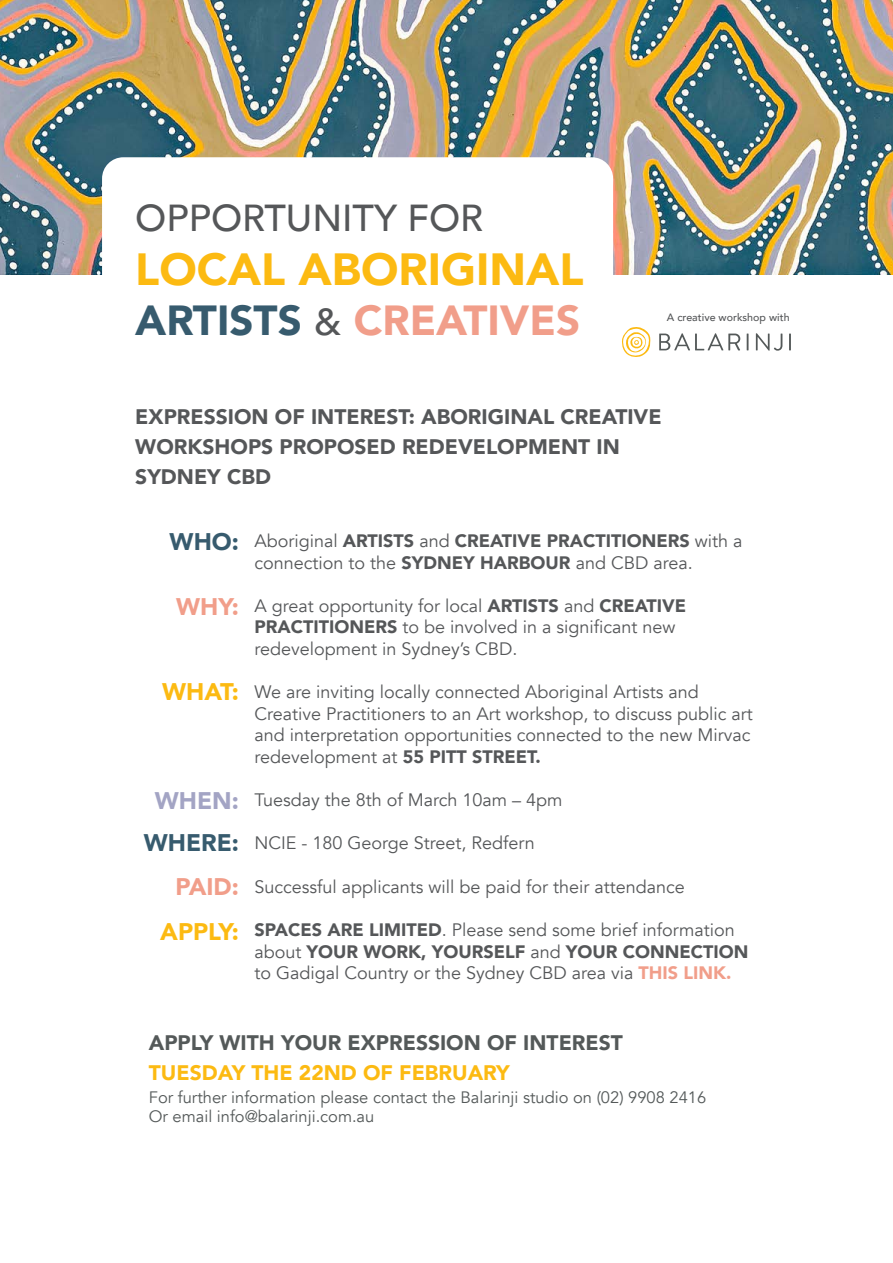
<style>
.page{position:relative;width:893px;height:1263px;background:#fff}
.page>*{position:absolute;margin:0;border:0;box-sizing:border-box;transform-origin:0 0}
.t1{font:900 45px "Avenir";color:#fcba12}
.t2{font:900 42px "Avenir";color:#f19e8a}
.t3{font:500 37.5px "Avenir";color:#555759}
.t4{font:900 24px "Avenir";color:#fcba12}
.t5{font:900 24px "Avenir";color:#375b6e}
.t6{font:900 24px "Avenir";color:#f19e8a}
.t7{font:900 24px "Avenir";color:#a3a4c4}
.t8{font:900 21px/30px "Avenir";color:#555759}
.t9{font:900 21px "Avenir";color:#545959}
.t10{font:900 21px "Avenir";color:#fcba12}
.t11{font:18px/21.6px "Avenir";color:#555759}
.t12{font:16.5px/19.8px "Avenir";color:#545959}
.t13{font:500 10.65px "Avenir";color:#555759}
.s1{color:#375b6e}
.s2{font-weight:500;font-size:37.5px;color:#555759}
.s3{font-weight:900}
.s4{font-weight:900;color:#f19e8a}
</style>
<div class="page">
<img style="left:0;top:0;width:893px;height:274px">
<div style="left:102px;top:157px;width:511px;height:236px;background:#fff;border-radius:21px"></div>
<svg style="left:622px;top:327px;width:29px;height:30px"></svg>
<svg style="left:659px;top:333px;width:81px;height:17px"></svg>
<svg style="left:747px;top:334px;width:1px;height:16px"></svg>
<svg style="left:756px;top:333px;width:26px;height:18px"></svg>
<svg style="left:789px;top:334px;width:2px;height:16px"></svg>
<h3 class="t3" style="left:135px;top:185px;width:349px">OPPORTUNITY FOR</h3>
<h1 class="t1" style="left:135px;top:230px;width:450px">LOCAL ABORIGINAL</h1>
<h2 class="t2" style="left:135px;top:284px;width:446px"><span class="s1">ARTISTS</span> <span class="s2">&amp;</span> CREATIVES</h2>
<p class="t13" style="left:667px;top:308px;width:124px">A creative workshop with</p>
<p class="t8" style="left:135px;top:401px;width:528px">EXPRESSION OF INTEREST: ABORIGINAL CREATIVE<br>WORKSHOPS PROPOSED REDEVELOPMENT IN<br>SYDNEY CBD</p>
<h3 class="t5" style="left:170px;top:521px;width:71px">WHO:</h3>
<h3 class="t6" style="left:176px;top:586px;width:64px">WHY:</h3>
<h3 class="t4" style="left:162px;top:671px;width:78px">WHAT:</h3>
<h3 class="t7" style="left:155px;top:780px;width:85px">WHEN:</h3>
<h3 class="t5" style="left:144px;top:822px;width:97px">WHERE:</h3>
<h3 class="t6" style="left:175px;top:866px;width:65px">PAID:</h3>
<h3 class="t4" style="left:160px;top:911px;width:80px">APPLY:</h3>
<p class="t11" style="left:254px;top:530px;width:489px">Aboriginal <span class="s3">ARTISTS</span> and <span class="s3">CREATIVE PRACTITIONERS</span> with a connection to the <span class="s3">SYDNEY HARBOUR</span> and CBD area.</p>
<p class="t11" style="left:254px;top:595px;width:433px">A great opportunity for local <span class="s3">ARTISTS</span> and <span class="s3">CREATIVE<br>PRACTITIONERS</span> to be involved in a significant new redevelopment in Sydney’s CBD.</p>
<p class="t11" style="left:254px;top:682px;width:500px">We are inviting locally connected Aboriginal Artists and Creative Practitioners to an Art workshop, to discuss public art and interpretation opportunities connected to the new Mirvac redevelopment at <span class="s3">55 PITT STREET.</span></p>
<p class="t11" style="left:254px;top:790px;width:310px">Tuesday the 8th of March 10am – 4pm</p>
<p class="t11" style="left:254px;top:833px;width:282px">NCIE - 180 George Street, Redfern</p>
<p class="t11" style="left:254px;top:876px;width:432px">Successful applicants will be paid for their attendance</p>
<p class="t11" style="left:254px;top:919px;width:495px"><span class="s3">SPACES ARE LIMITED</span>. Please send some brief information about <span class="s3">YOUR WORK, YOURSELF</span> and <span class="s3">YOUR CONNECTION </span>to Gadigal Country or the Sydney CBD area via <span class="s4">THIS LINK.</span></p>
<p class="t9" style="left:149px;top:1025px;width:475px">APPLY WITH YOUR EXPRESSION OF INTEREST</p>
<p class="t10" style="left:149px;top:1055px;width:362px">TUESDAY THE 22ND OF FEBRUARY</p>
<p class="t12" style="left:149px;top:1087px;width:559px">For further information please contact the Balarinji studio on (02) 9908 2416<br>Or email info@balarinji.com.au</p>
</div>
